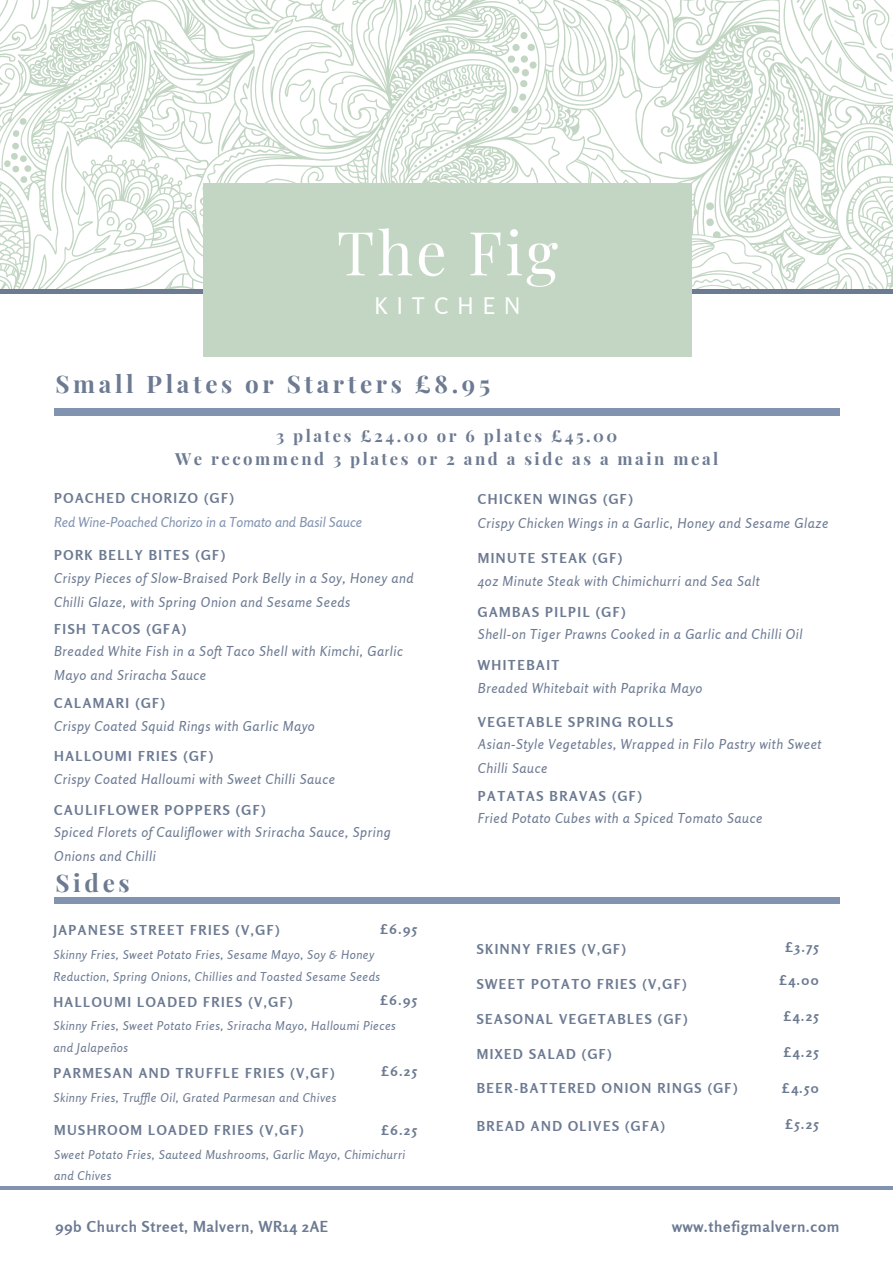
<style>
.page{position:relative;width:893px;height:1264px;background:#fff}
.page>*{position:absolute;margin:0;border:0;box-sizing:border-box;transform-origin:0 0}
.t1{font:60.6px "Playfair Display";letter-spacing:.05em;color:#fff}
.t2{font:700 24.15px "Playfair Display";letter-spacing:.15em;color:#6c7a92}
.t3{font:22.65px "Rosario";letter-spacing:.4em;color:#fff}
.t4{font:700 16.65px/22.5px "Playfair Display";letter-spacing:.15em;color:#6c7a92;text-align:center}
.t5{font:700 15.15px "Rosario";letter-spacing:.05em;color:#6c7a92}
.t6{font:italic 13.65px/23.7px "Rosario";letter-spacing:.04em;color:#6c7a92}
.t7{font:700 13.65px "Rosario";letter-spacing:.11em;color:#6c7a92}
.t8{font:italic 13.65px "Rosario";color:#8293b0}
.t9{font:italic 12.15px/21.3px "Rosario";letter-spacing:.04em;color:#6c7a92}
</style>
<div class="page">
<svg style="left:0;top:0;width:892px;height:290px"></svg>
<svg style="left:552px;top:0;width:54px;height:97px"></svg>
<svg style="left:380px;top:4px;width:158px;height:179px"></svg>
<svg style="left:240px;top:66px;width:27px;height:65px"></svg>
<svg style="left:248px;top:10px;width:45px;height:23px"></svg>
<svg style="left:0;top:24px;width:134px;height:159px"></svg>
<hr style="left:0;top:290px;width:892px;height:3px;background:#6c7a92">
<hr style="left:0;top:1186px;width:892px;height:3px;background:#8293b0">
<div style="left:203px;top:183px;width:488px;height:173px;background:#c3d6c4"></div>
<div style="left:54px;top:408px;width:785px;height:7px;background:#8293b0"></div>
<div style="left:54px;top:897px;width:785px;height:6px;background:#8293b0"></div>
<p class="t1" style="left:337px;top:210px;width:223px">The Fig</p>
<h1 class="t3" style="left:374px;top:292px;width:148px">KITCHEN</h1>
<p class="t2" style="left:55px;top:367px;width:436px">Small Plates or Starters £8.95</p>
<h5 class="t4" style="left:175px;top:424px;width:545px">3 plates £24.00 or 6 plates £45.00<br>We recommend 3 plates or 2 and a side as a main meal</h5>
<h5 class="t7" style="left:54px;top:489px;width:181px">POACHED CHORIZO (GF)</h5>
<h6 class="t7" style="left:478px;top:490px;width:156px">CHICKEN WINGS (GF)</h6>
<h4 class="t8" style="left:54px;top:514px;width:309px">Red Wine-Poached Chorizo in a Tomato and Basil Sauce</h4>
<h5 class="t6" style="left:478px;top:511px;width:352px">Crispy Chicken Wings in a Garlic, Honey and Sesame Glaze</h5>
<h6 class="t7" style="left:54px;top:546px;width:172px">PORK BELLY BITES (GF)</h6>
<h5 class="t7" style="left:478px;top:550px;width:146px">MINUTE STEAK (GF)</h5>
<h5 class="t6" style="left:54px;top:566px;width:361px">Crispy Pieces of Slow-Braised Pork Belly in a Soy, Honey and<br>Chilli Glaze, with Spring Onion and Sesame Seeds</h5>
<h6 class="t6" style="left:478px;top:569px;width:283px">4oz Minute Steak with Chimichurri and Sea Salt</h6>
<h5 class="t7" style="left:54px;top:620px;width:133px">FISH TACOS (GFA)</h5>
<h6 class="t6" style="left:54px;top:639px;width:350px">Breaded White Fish in a Soft Taco Shell with Kimchi, Garlic<br>Mayo and Sriracha Sauce</h6>
<h5 class="t7" style="left:478px;top:603px;width:149px">GAMBAS PILPIL (GF)</h5>
<h6 class="t6" style="left:478px;top:622px;width:326px">Shell-on Tiger Prawns Cooked in a Garlic and Chilli Oil</h6>
<h5 class="t7" style="left:478px;top:656px;width:83px">WHITEBAIT</h5>
<h6 class="t6" style="left:478px;top:675px;width:226px">Breaded Whitebait with Paprika Mayo</h6>
<h5 class="t7" style="left:478px;top:713px;width:197px">VEGETABLE SPRING ROLLS</h5>
<h6 class="t6" style="left:478px;top:732px;width:345px">Asian-Style Vegetables, Wrapped in Filo Pastry with Sweet<br>Chilli Sauce</h6>
<h6 class="t7" style="left:478px;top:787px;width:165px">PATATAS BRAVAS (GF)</h6>
<h5 class="t6" style="left:478px;top:806px;width:286px">Fried Potato Cubes with a Spiced Tomato Sauce</h5>
<h5 class="t7" style="left:54px;top:694px;width:112px">CALAMARI (GF)</h5>
<h6 class="t6" style="left:54px;top:713px;width:262px">Crispy Coated Squid Rings with Garlic Mayo</h6>
<h5 class="t7" style="left:54px;top:747px;width:160px">HALLOUMI FRIES (GF)</h5>
<h6 class="t6" style="left:54px;top:767px;width:282px">Crispy Coated Halloumi with Sweet Chilli Sauce</h6>
<h6 class="t7" style="left:54px;top:801px;width:213px">CAULIFLOWER POPPERS (GF)</h6>
<h5 class="t6" style="left:54px;top:820px;width:338px">Spiced Florets of Cauliflower with Sriracha Sauce, Spring<br>Onions and Chilli</h5>
<h3 class="t2" style="left:55px;top:865px;width:76px">Sides</h3>
<h3 class="t7" style="left:53px;top:922px;width:227px">JAPANESE STREET FRIES (V,GF)</h3>
<p class="t7" style="left:380px;top:920px;width:38px">£6.95</p>
<h6 class="t9" style="left:53px;top:944px;width:328px">Skinny Fries, Sweet Potato Fries, Sesame Mayo, Soy &amp; Honey<br>Reduction, Spring Onions, Chillies and Toasted Sesame Seeds</h6>
<h5 class="t7" style="left:53px;top:993px;width:240px">HALLOUMI LOADED FRIES (V,GF)</h5>
<p class="t7" style="left:380px;top:991px;width:38px">£6.95</p>
<h5 class="t9" style="left:53px;top:1015px;width:344px">Skinny Fries, Sweet Potato Fries, Sriracha Mayo, Halloumi Pieces and Jalapeños</h5>
<h5 class="t7" style="left:53px;top:1064px;width:282px">PARMESAN AND TRUFFLE FRIES (V,GF)</h5>
<p class="t7" style="left:381px;top:1063px;width:37px">£6.25</p>
<h5 class="t9" style="left:53px;top:1086px;width:284px">Skinny Fries, Truf le Oil, Grated Parmesan and Chives</h5>
<h5 class="t7" style="left:54px;top:1121px;width:251px">MUSHROOM LOADED FRIES (V,GF)</h5>
<p class="t7" style="left:381px;top:1121px;width:37px">£6.25</p>
<h5 class="t9" style="left:54px;top:1143px;width:353px">Sweet Potato Fries, Sauteed Mushrooms, Garlic Mayo, Chimichurri and Chives</h5>
<h5 class="t7" style="left:476px;top:940px;width:150px">SKINNY FRIES (V,GF)</h5>
<h5 class="t7" style="left:785px;top:938px;width:35px">£3.75</h5>
<h5 class="t7" style="left:476px;top:975px;width:211px">SWEET POTATO FRIES (V,GF)</h5>
<h5 class="t7" style="left:779px;top:972px;width:41px">£4.00</h5>
<h5 class="t7" style="left:476px;top:1010px;width:212px">SEASONAL VEGETABLES (GF)</h5>
<h5 class="t7" style="left:783px;top:1007px;width:37px">£4.25</h5>
<h5 class="t7" style="left:476px;top:1046px;width:136px">MIXED SALAD (GF)</h5>
<h5 class="t7" style="left:783px;top:1043px;width:37px">£4.25</h5>
<h5 class="t7" style="left:476px;top:1079px;width:262px">BEER-BATTERED ONION RINGS (GF)</h5>
<h5 class="t7" style="left:781px;top:1079px;width:38px">£4.50</h5>
<h5 class="t7" style="left:476px;top:1117px;width:189px">BREAD AND OLIVES (GFA)</h5>
<h5 class="t7" style="left:785px;top:1115px;width:35px">£5.25</h5>
<p class="t5" style="left:55px;top:1216px;width:274px">99b Church Street, Malvern, WR14 2AE</p>
<h2 class="t5" style="left:672px;top:1216px;width:169px">www.thefigmalvern.com</h2>
</div>
